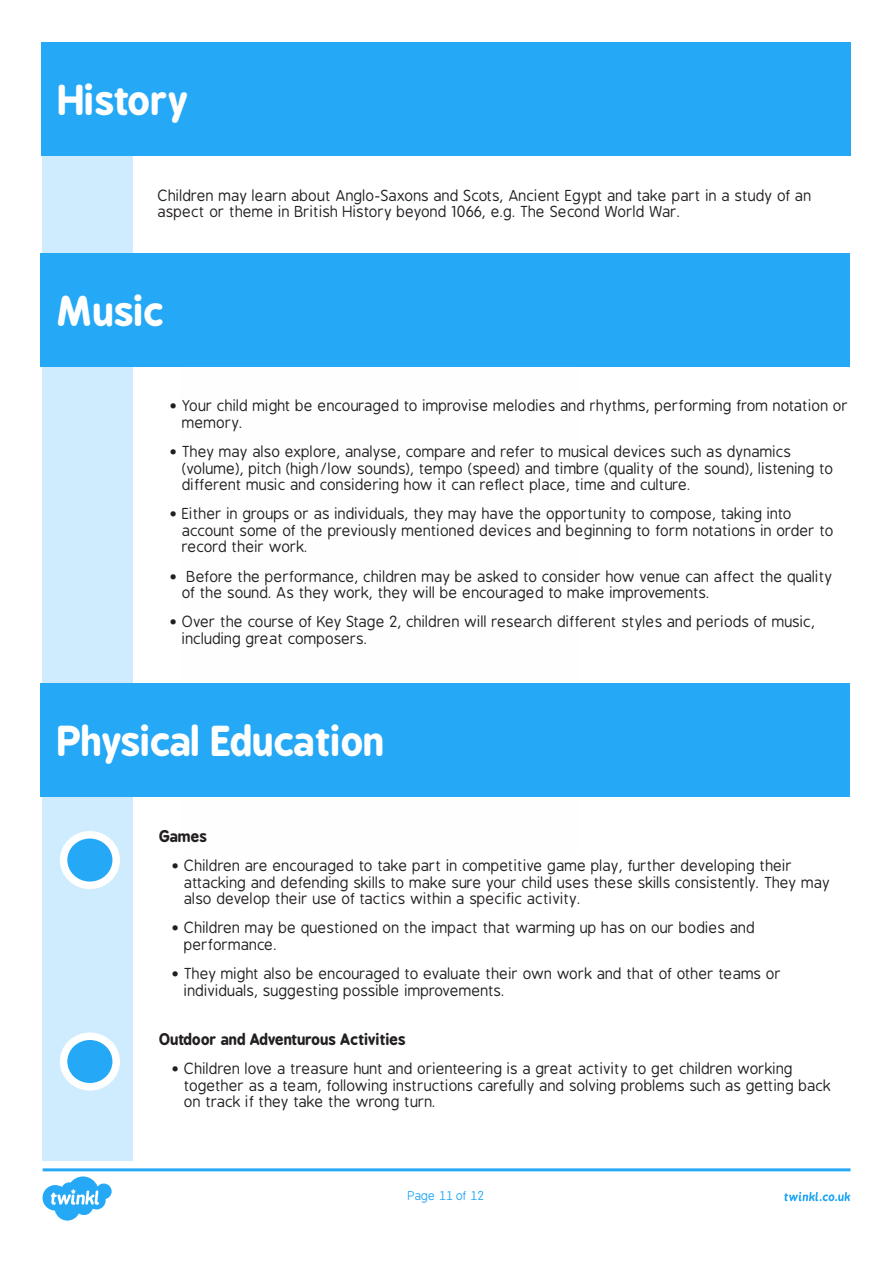
<style>
.page{position:relative;width:893px;height:1263px;background:#fff}
.page>*{position:absolute;margin:0;border:0;box-sizing:border-box;transform-origin:0 0}
.t1{font:700 39px "B Preplay";color:#fff}
.Small_Bulleted_List{font:15px/16.5px "B Preplay";color:#231f20}
.Small_Basic_Text{font:700 15px "B Preplay";color:#231f20}
.t2{font:12px "B Preplay";letter-spacing:-.025em;color:#25a8f6}
</style>
<div class="page">
<div style="left:181px;top:319px;width:398px;height:536px;background:#f8f8f8"></div>
<svg style="left:43px;top:1168px;width:807px;height:52px"></svg>
<div style="left:43px;top:43px;width:90px;height:1118px;background:#cfecff"></div>
<div style="left:42px;top:43px;width:809px;height:113px;background:#25a8f6"></div>
<div style="left:40px;top:253px;width:809px;height:114px;background:#25a8f6"></div>
<div style="left:40px;top:683px;width:809px;height:114px;background:#25a8f6"></div>
<div style="left:64px;top:835px;width:52px;height:50px;background:#25a8f6;border-radius:50%"></div>
<div style="left:60px;top:831px;width:60px;height:58px;border:8px solid #fff;border-radius:50%"></div>
<div style="left:64px;top:1036px;width:52px;height:51px;background:#25a8f6;border-radius:50%"></div>
<div style="left:60px;top:1032px;width:60px;height:58px;border:8px solid #fff;border-radius:50%"></div>
<p class="t1" style="left:58px;top:77px;width:132px">History</p>
<p class="Small_Bulleted_List" style="left:158px;top:187px;width:655px">Children may learn about Anglo-Saxons and Scots, Ancient Egypt and take part in a study of an aspect or theme in British History beyond 1066, e.g. The Second World War.</p>
<p class="t1" style="left:57px;top:288px;width:109px">Music</p>
<p class="Small_Bulleted_List" style="left:183px;top:398px;width:668px;text-indent:-13px">• Your child might be encouraged to improvise melodies and rhythms, performing from notation or memory.</p>
<p class="Small_Bulleted_List" style="left:183px;top:444px;width:653px;text-indent:-13px">• They may also explore, analyse, compare and refer to musical devices such as dynamics (volume), pitch (high/low sounds), tempo (speed) and timbre (quality of the sound), listening to different music and considering how it can reflect place, time and culture.</p>
<p class="Small_Bulleted_List" style="left:183px;top:506px;width:653px;text-indent:-13px">• Either in groups or as individuals, they may have the opportunity to compose, taking into account some of the previously mentioned devices and beginning to form notations in order to record their work.</p>
<p class="Small_Bulleted_List" style="left:183px;top:568px;width:652px;text-indent:-13px">• Before the performance, children may be asked to consider how venue can affect the quality of the sound. As they work, they will be encouraged to make improvements.</p>
<p class="Small_Bulleted_List" style="left:183px;top:614px;width:635px;text-indent:-13px">• Over the course of Key Stage 2, children will research different styles and periods of music, including great composers.</p>
<p class="t1" style="left:58px;top:718px;width:328px">Physical Education</p>
<p class="Small_Basic_Text" style="left:159px;top:827px;width:50px">Games</p>
<p class="Small_Bulleted_List" style="left:185px;top:858px;width:647px;text-indent:-13px">• Children are encouraged to take part in competitive game play, further developing their attacking and defending skills to make sure your child uses these skills consistently. They may also develop their use of tactics within a specific activity.</p>
<p class="Small_Bulleted_List" style="left:185px;top:920px;width:572px;text-indent:-13px">• Children may be questioned on the impact that warming up has on our bodies and performance.</p>
<p class="Small_Bulleted_List" style="left:185px;top:966px;width:599px;text-indent:-13px">• They might also be encouraged to evaluate their own work and that of other teams or individuals, suggesting possible improvements.</p>
<p class="Small_Basic_Text" style="left:159px;top:1030px;width:248px">Outdoor and Adventurous Activities</p>
<p class="Small_Bulleted_List" style="left:185px;top:1061px;width:649px;text-indent:-13px">• Children love a treasure hunt and orienteering is a great activity to get children working together as a team, following instructions carefully and solving problems such as getting back on track if they take the wrong turn.</p>
<p class="t2" style="left:408px;top:1189px;width:78px">Page 11 of 12</p>
</div>
